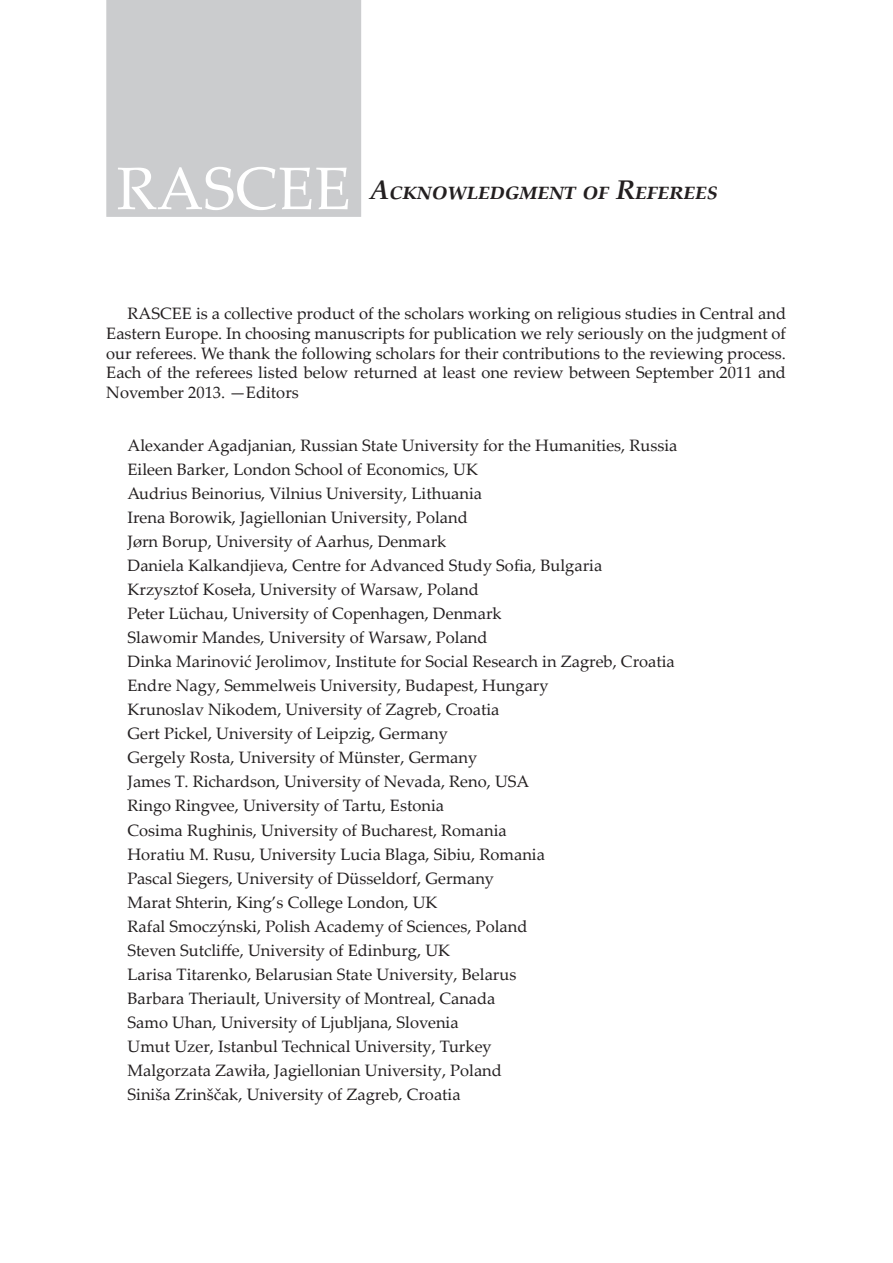
<style>
.page{position:relative;width:893px;height:1263px;background:#fff}
.page>*{position:absolute;margin:0;border:0;box-sizing:border-box;transform-origin:0 0}
.t1{font:60px "Palatino Linotype";color:#fff}
.t2{font:italic 700 27px "Palatino Linotype";color:#231f20}
.t3{font:16.5px/24px "Palatino Linotype";color:#231f20;text-align:justify}
</style>
<div class="page">
<div style="left:106px;top:0;width:255px;height:217px;background:#cbccce"></div>
<h1 class="t1" style="left:117px;top:146px;width:236px">RASCEE</h1>
<h2 class="t2" style="left:370px;top:171px;width:349px">Acknowledgment of Referees</h2>
<p class="t3" style="left:106px;top:303px;width:681px;line-height:19.8px;text-indent:21px">RASCEE is a collective product of the scholars working on religious studies in Central and Eastern Europe. In choosing manuscripts for publication we rely seriously on the judgment of our referees. We thank the following scholars for their contributions to the reviewing process.<br>Each of the referees listed below returned at least one review between September 2011 and November 2013. —Editors</p>
<p class="t3" style="left:128px;top:432px;width:551px;text-align:left">Alexander Agadjanian, Russian State University for the Humanities, Russia Eileen Barker, London School of Economics, UK<br>Audrius Beinorius, Vilnius University, Lithuania<br>Irena Borowik, Jagiellonian University, Poland<br>Jørn Borup, University of Aarhus, Denmark<br>Daniela Kalkandjieva, Centre for Advanced Study Sofia, Bulgaria<br>Krzysztof Koseła, University of Warsaw, Poland<br>Peter Lüchau, University of Copenhagen, Denmark<br>Slawomir Mandes, University of Warsaw, Poland<br>Dinka Marinović Jerolimov, Institute for Social Research in Zagreb, Croatia Endre Nagy, Semmelweis University, Budapest, Hungary<br>Krunoslav Nikodem, University of Zagreb, Croatia<br>Gert Pickel, University of Leipzig, Germany<br>Gergely Rosta, University of Münster, Germany<br>James T. Richardson, University of Nevada, Reno, USA<br>Ringo Ringvee, University of Tartu, Estonia<br>Cosima Rughinis, University of Bucharest, Romania<br>Horatiu M. Rusu, University Lucia Blaga, Sibiu, Romania<br>Pascal Siegers, University of Düsseldorf, Germany<br>Marat Shterin, King’s College London, UK<br>Rafal Smoczýnski, Polish Academy of Sciences, Poland<br>Steven Sutcliffe, University of Edinburg, UK<br>Larisa Titarenko, Belarusian State University, Belarus<br>Barbara Theriault, University of Montreal, Canada<br>Samo Uhan, University of Ljubljana, Slovenia<br>Umut Uzer, Istanbul Technical University, Turkey<br>Malgorzata Zawiła, Jagiellonian University, Poland<br>Siniša Zrinščak, University of Zagreb, Croatia</p>
</div>
